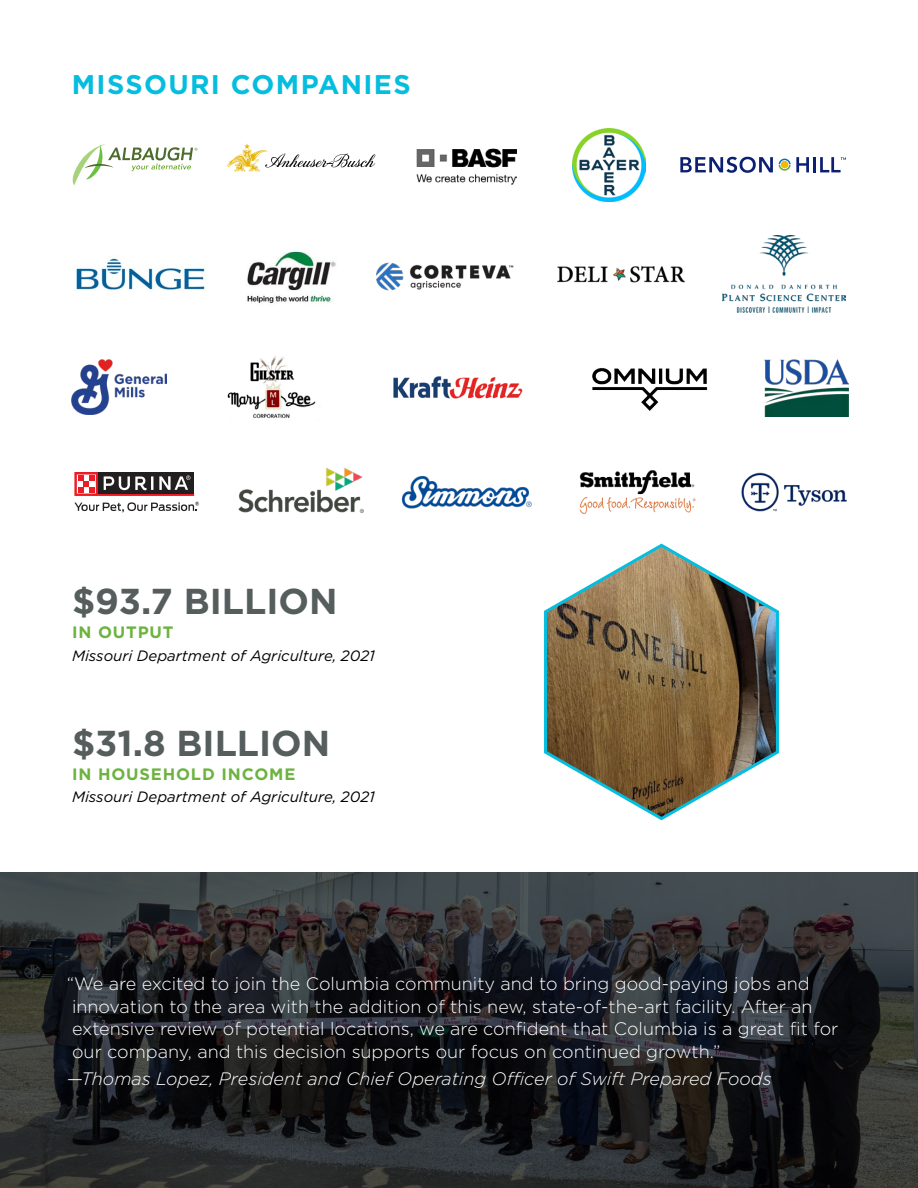
<style>
.page{position:relative;width:918px;height:1188px;background:#fff}
.page>*{position:absolute;margin:0;border:0;box-sizing:border-box;transform-origin:0 0}
.t1{font:700 36px "Gotham";color:#565e5d}
.t2{font:700 27px "Gotham";letter-spacing:.05em;color:#05bdde}
.t3{font:300 18px/22.5px "Gotham";color:#fff}
.t4{font:italic 300 18px "Gotham";color:#fff}
.t5{font:700 16.5px "Gotham";letter-spacing:.05em;color:#6cb33f}
.t6{font:italic 15px "Gotham";color:#000}
</style>
<div class="page">
<svg style="left:226px;top:143px;width:149px;height:28px"></svg>
<img style="left:72px;top:360px;width:95px;height:55px">
<img style="left:557px;top:266px;width:128px;height:17px">
<img style="left:227px;top:356px;width:89px;height:63px">
<img style="left:393px;top:376px;width:130px;height:23px">
<svg style="left:74px;top:502px;width:125px;height:11px"></svg>
<svg style="left:74px;top:472px;width:120px;height:24px;background:#7b4f51"></svg>
<img style="left:238px;top:467px;width:126px;height:47px">
<img style="left:401px;top:475px;width:131px;height:33px">
<img style="left:579px;top:470px;width:117px;height:44px">
<img style="left:741px;top:472px;width:106px;height:40px">
<svg style="left:73px;top:144px;width:124px;height:41px"></svg>
<img style="left:416px;top:148px;width:100px;height:37px">
<img style="left:573px;top:128px;width:72px;height:73px">
<svg style="left:680px;top:157px;width:93px;height:16px"></svg>
<svg style="left:779px;top:157px;width:30px;height:15px"></svg>
<hr style="left:813px;top:157px;width:3px;height:15px;background:#0b1f73">
<svg style="left:820px;top:157px;width:26px;height:15px"></svg>
<img style="left:76px;top:258px;width:129px;height:32px">
<img style="left:247px;top:251px;width:89px;height:52px">
<img style="left:376px;top:262px;width:138px;height:29px">
<img style="left:722px;top:235px;width:124px;height:78px">
<img style="left:592px;top:368px;width:116px;height:42px">
<img style="left:765px;top:360px;width:83px;height:57px">
<svg style="left:0;top:872px;width:918px;height:316px;background:#25272a"></svg>
<svg style="left:544px;top:543px;width:235px;height:278px"></svg>
<h2 class="t2" style="left:72px;top:66px;width:340px">MISSOURI COMPANIES</h2>
<h1 class="t1" style="left:72px;top:577px;width:267px">$93.7 BILLION</h1>
<p class="t5" style="left:72px;top:621px;width:103px">IN OUTPUT</p>
<p class="t6" style="left:72px;top:646px;width:304px">Missouri Department of Agriculture, 2021</p>
<h1 class="t1" style="left:72px;top:719px;width:260px">$31.8 BILLION</h1>
<p class="t5" style="left:72px;top:763px;width:225px">IN HOUSEHOLD INCOME</p>
<p class="t6" style="left:72px;top:787px;width:304px">Missouri Department of Agriculture, 2021</p>
<p class="t3" style="left:67px;top:972px;width:773px">“We are excited to join the Columbia community and to bring good-paying jobs and innovation to the area with the addition of this new, state-of-the-art facility. After an extensive review of potential locations, we are confident that Columbia is a great fit for our company, and this decision supports our focus on continued growth.”</p>
<p class="t4" style="left:67px;top:1067px;width:706px">—Thomas Lopez, President and Chief Operating Officer of Swift Prepared Foods</p>
</div>
